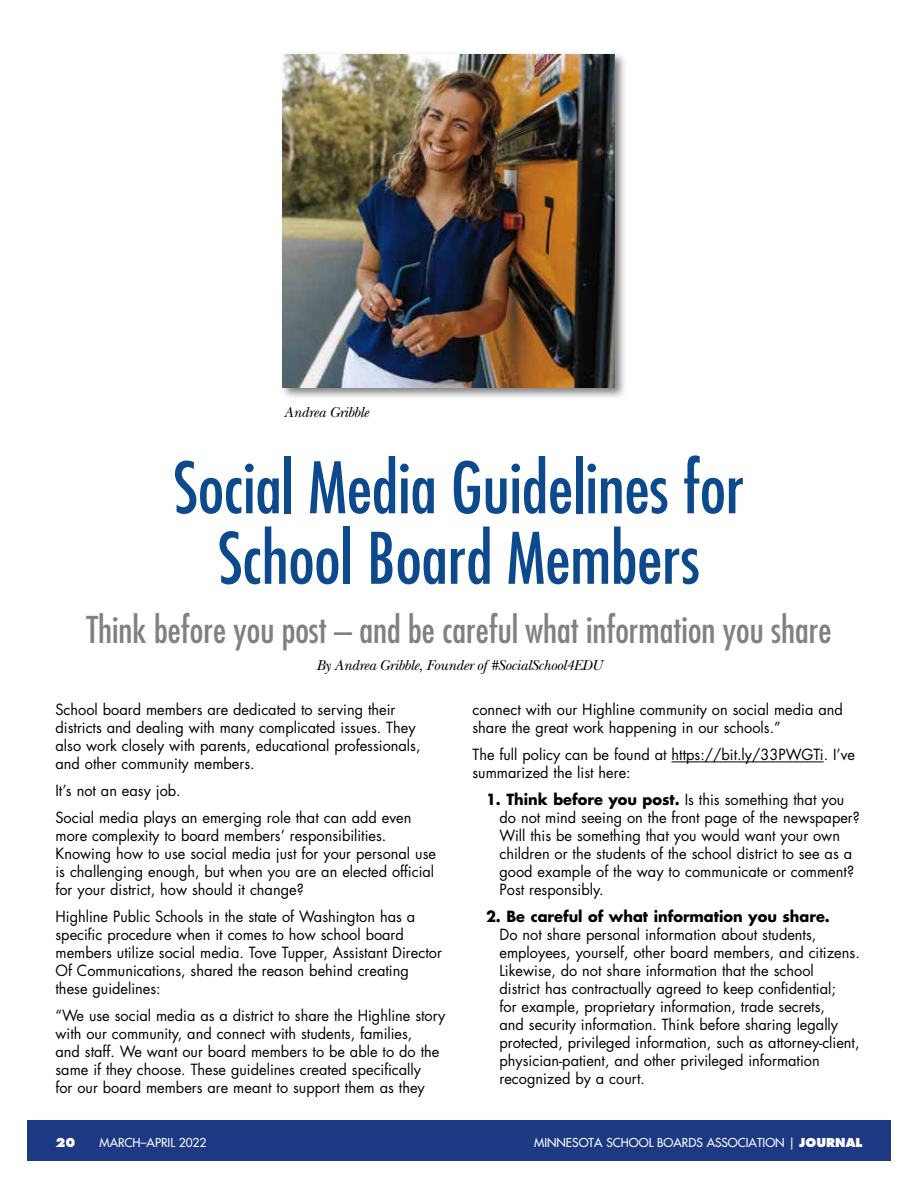
<style>
.page{position:relative;width:918px;height:1188px;background:#fff}
.page>*{position:absolute;margin:0;border:0;box-sizing:border-box;transform-origin:0 0}
.t1{font:condensed 69px/70.5px "Futura";color:#0c4a8d;text-align:center}
.t2{font:condensed 36px "Futura";color:#808181}
.t3{font:15px/18px "Futura";color:#000}
.t4{font:italic 15px "New Baskerville";letter-spacing:-.015em;color:#000}
.t5{font:700 15px "Futura";color:#000}
.t6{font:12px "Futura";color:#fff}
.t7{font:800 12px "Futura";color:#fff}
.s1{font-weight:700}
.s2{font-style:inherit}
.s3{font-weight:800}
</style>
<div class="page">
<hr style="left:672px;top:762px;width:152px;height:1px;background:#000">
<img style="left:282px;top:53px;width:343px;height:345px">
<img style="left:283px;top:54px;width:331px;height:334px">
<div style="left:27px;top:1120px;width:864px;height:41px;background:#1e3983"></div>
<p class="t4" style="left:284px;top:404px;width:86px">Andrea Gribble</p>
<h1 class="t1" style="left:174px;top:452px;width:572px">Social Media Guidelines for<br>School Board Members</h1>
<h2 class="t2" style="left:87px;top:608px;width:746px">Think before you post – and be careful what information you share</h2>
<p class="t4" style="left:316px;top:656px;width:287px">By Andrea Gribble, Founder of #SocialSchool4EDU</p>
<p class="t3" style="left:56px;top:701px;width:367px">School board members are dedicated to serving their districts and dealing with many complicated issues. They also work closely with parents, educational professionals, and other community members.</p>
<p class="t3" style="left:56px;top:778px;width:357px;line-height:27px">It’s not an easy job.<br>Social media plays an emerging role that can add even</p>
<p class="t3" style="left:56px;top:827px;width:382px">more complexity to board members’ responsibilities.<br>Knowing how to use social media just for your personal use is challenging enough, but when you are an elected official for your district, how should it change?</p>
<p class="t3" style="left:56px;top:908px;width:388px">Highline Public Schools in the state of Washington has a specific procedure when it comes to how school board members utilize social media. Tove Tupper, Assistant Director Of Communications, shared the reason behind creating these guidelines:</p>
<p class="t3" style="left:56px;top:1007px;width:392px">“We use social media as a district to share the Highline story with our community, and connect with students, families,<br>and staff. We want our board members to be able to do the same if they choose. These guidelines created specifically<br>for our board members are meant to support them as they</p>
<p class="t3" style="left:472px;top:701px;width:372px">connect with our Highline community on social media and share the great work happening in our schools.”</p>
<p class="t3" style="left:472px;top:746px;width:384px">The full policy can be found at https://bit.ly/33PWGTi. I’ve summarized the list here:</p>
<p class="t3" style="left:500px;top:791px;width:362px;text-indent:-14px"><span class="s1">1. Think before you post.</span> Is this something that you do not mind seeing on the front page of the newspaper?<br>Will this be something that you would want your own children or the students of the school district to see as a good example of the way to communicate or comment?<br>Post responsibly.</p>
<p class="t5" style="left:486px;top:907px;width:345px">2. Be careful of what information you share.</p>
<p class="t3" style="left:500px;top:926px;width:362px">Do not share personal information about students, employees, yourself, other board members, and citizens.<br>Likewise, do not share information that the school<br>district has contractually agreed to keep confidential;<br>for example, proprietary information, trade secrets,<br>and security information. Think before sharing legally protected, privileged information, such as attorney-client, physician-patient, and other privileged information recognized by a court.</p>
<p class="t7" style="left:56px;top:1134px;width:21px">20</p>
<p class="t6" style="left:99px;top:1135px;width:109px">MARCH–APRIL <span class="s2">2022</span></p>
<p class="t6" style="left:534px;top:1135px;width:330px">MINNESOTA SCHOOL BOARDS ASSOCIATION | <span class="s3">JOURNAL</span></p>
</div>
